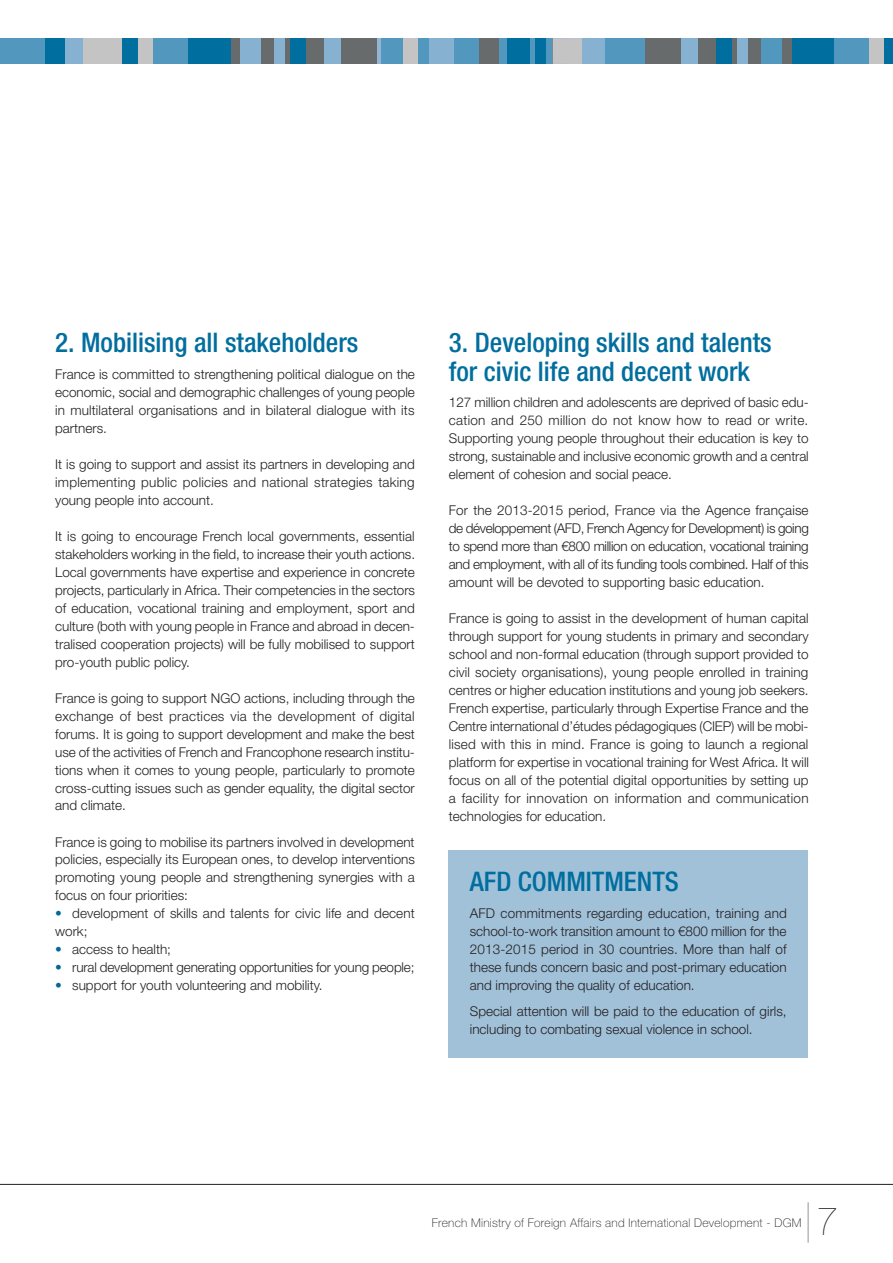
<style>
.page{position:relative;width:893px;height:1263px;background:#fff}
.page>*{position:absolute;margin:0;border:0;box-sizing:border-box;transform-origin:0 0}
.t1{font:200 39.6px "Helvetica Neue LT Std";color:#231f20}
.t2{font:500 condensed 27px/28.5px "Helvetica Neue LT Std";color:#006e9e}
.t3{font:300 13.5px/18px "Helvetica Neue LT Std";color:#231f20;text-align:justify}
.t4{font:100 12px "Helvetica Neue LT Std";letter-spacing:.02em;color:#231f20}
</style>
<div class="page">
<hr style="left:0;top:1184px;width:893px;height:1px;background:#231f20">
<hr style="left:808px;top:1202px;width:1px;height:41px;background:#939598">
<div style="left:44px;top:38px;width:336px;height:26px;background:#686b6c"></div>
<div style="left:60px;top:38px;width:24px;height:26px;background:#87b1d0"></div>
<div style="left:84px;top:38px;width:69px;height:26px;background:#c5c4c4"></div>
<div style="left:186px;top:38px;width:44px;height:26px;background:#006e9e"></div>
<div style="left:240px;top:38px;width:21px;height:26px;background:#87b1d0"></div>
<div style="left:44px;top:38px;width:21px;height:26px;background:#006e9e"></div>
<div style="left:274px;top:38px;width:11px;height:26px;background:#87b1d0"></div>
<div style="left:291px;top:38px;width:15px;height:26px;background:#006e9e"></div>
<div style="left:324px;top:38px;width:17px;height:26px;background:#87b1d0"></div>
<div style="left:0;top:38px;width:44px;height:26px;background:#5297bd"></div>
<div style="left:122px;top:38px;width:16px;height:26px;background:#006e9e"></div>
<div style="left:153px;top:38px;width:35px;height:26px;background:#5297bd"></div>
<svg style="left:377px;top:38px;width:5px;height:26px"></svg>
<div style="left:642px;top:38px;width:251px;height:26px;background:#686b6c"></div>
<div style="left:382px;top:38px;width:170px;height:26px;background:#5297bd"></div>
<div style="left:869px;top:38px;width:24px;height:26px;background:#c5c4c4"></div>
<div style="left:479px;top:38px;width:19px;height:26px;background:#686b6c"></div>
<div style="left:792px;top:38px;width:44px;height:26px;background:#006e9e"></div>
<div style="left:761px;top:38px;width:21px;height:26px;background:#5297bd"></div>
<div style="left:737px;top:38px;width:11px;height:26px;background:#87b1d0"></div>
<div style="left:716px;top:38px;width:15px;height:26px;background:#006e9e"></div>
<div style="left:681px;top:38px;width:17px;height:26px;background:#87b1d0"></div>
<div style="left:404px;top:38px;width:14px;height:26px;background:#c5c4c4"></div>
<div style="left:429px;top:38px;width:24px;height:26px;background:#87b1d0"></div>
<div style="left:507px;top:38px;width:22px;height:26px;background:#006e9e"></div>
<div style="left:552px;top:38px;width:33px;height:26px;background:#c5c4c4"></div>
<div style="left:535px;top:38px;width:11px;height:26px;background:#006e9e"></div>
<div style="left:884px;top:38px;width:9px;height:26px;background:#006e9e"></div>
<div style="left:834px;top:38px;width:35px;height:26px;background:#5297bd"></div>
<div style="left:604px;top:38px;width:41px;height:26px;background:#5297bd"></div>
<div style="left:583px;top:38px;width:22px;height:26px;background:#87b1d0"></div>
<div style="left:449px;top:850px;width:359px;height:208px;background:#a1c1d9"></div>
<h2 class="t2" style="left:55px;top:330px;width:305px">2. Mobilising all stakeholders</h2>
<p class="t3" style="left:55px;top:366px;width:361px">France is committed to strengthening political dialogue on the economic, social and demographic challenges of young people in multilateral organisations and in bilateral dialogue with its partners.</p>
<p class="t3" style="left:55px;top:456px;width:361px">It is going to support and assist its partners in developing and implementing public policies and national strategies taking young people into account.</p>
<p class="t3" style="left:55px;top:528px;width:361px">It is going to encourage French local governments, essential stakeholders working in the field, to increase their youth actions.<br>Local governments have expertise and experience in concrete projects, particularly in Africa. Their competencies in the sectors of education, vocational training and employment, sport and culture (both with young people in France and abroad in decen&shy;tralised cooperation projects) will be fully mobilised to support pro-youth public policy.</p>
<p class="t3" style="left:55px;top:690px;width:361px">France is going to support NGO actions, including through the exchange of best practices via the development of digital forums. It is going to support development and make the best use of the activities of French and Francophone research institu&shy;tions when it comes to young people, particularly to promote cross-cutting issues such as gender equality, the digital sector and climate.</p>
<p class="t3" style="left:55px;top:834px;width:361px">France is going to mobilise its partners involved in development policies, especially its European ones, to develop interventions promoting young people and strengthening synergies with a focus on four priorities:</p>
<p class="t3" style="left:72px;top:906px;width:344px">development of skills and talents for civic life and decent</p>
<p class="t3" style="left:55px;top:924px;width:34px">work;</p>
<p class="t3" style="left:72px;top:942px;width:100px">access to health;</p>
<p class="t3" style="left:72px;top:960px;width:344px">rural development generating opportunities for young people;</p>
<p class="t3" style="left:72px;top:978px;width:252px">support for youth volunteering and mobility.</p>
<h2 class="t2" style="left:449px;top:330px;width:324px">3. Developing skills and talents for civic life and decent work</h2>
<p class="t3" style="left:449px;top:394px;width:361px">127 million children and adolescents are deprived of basic edu&shy;cation and 250 million do not know how to read or write.<br>Supporting young people throughout their education is key to strong, sustainable and inclusive economic growth and a central element of cohesion and social peace.</p>
<p class="t3" style="left:449px;top:502px;width:361px">For the 2013-2015 period, France via the Agence française de développement (AFD, French Agency for Development) is going to spend more than €800 million on education, vocational training and employment, with all of its funding tools combined. Half of this amount will be devoted to supporting basic education.</p>
<p class="t3" style="left:449px;top:610px;width:362px">France is going to assist in the development of human capital through support for young students in primary and secondary school and non-formal education (through support provided to civil society organisations), young people enrolled in training centres or higher education institutions and young job seekers.<br>French expertise, particularly through Expertise France and the Centre international d’études pédagogiques (CIEP) will be mobi&shy;lised with this in mind. France is going to launch a regional platform for expertise in vocational training for West Africa. It will focus on all of the potential digital opportunities by setting up a facility for innovation on information and communication technologies for education.</p>
<h2 class="t2" style="left:470px;top:869px;width:211px">AFD COMMITMENTS</h2>
<p class="t3" style="left:470px;top:905px;width:318px">AFD commitments regarding education, training and school-to-work transition amount to €800 million for the 2013-2015 period in 30 countries. More than half of these funds concern basic and post-primary education and improving the quality of education.</p>
<p class="t3" style="left:470px;top:1004px;width:318px">Special attention will be paid to the education of girls, including to combating sexual violence in school.</p>
<p class="t4" style="left:432px;top:1218px;width:371px">French Ministry of Foreign Affairs and International Development - DGM</p>
<h1 class="t1" style="left:816px;top:1198px;width:24px">7</h1>
</div>
